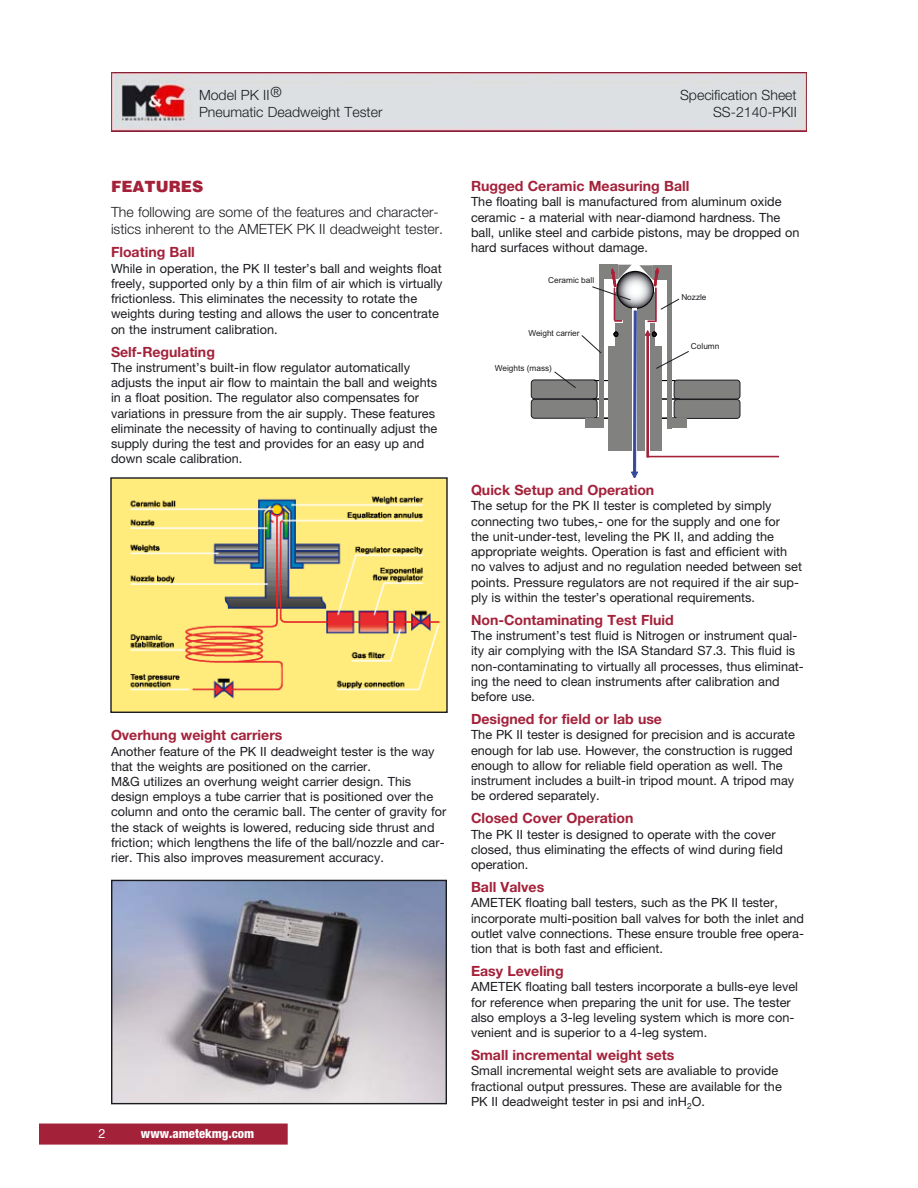
<style>
.page{position:relative;width:918px;height:1188px;background:#fff}
.page>*{position:absolute;margin:0;border:0;box-sizing:border-box;transform-origin:0 0}
.t1{font:900 15.45px "Helvetica";color:#a4213a}
.t2{font:700 14.1px "Helvetica Neue";color:#a4213a}
.t3{font:300 14.1px/17px "Helvetica Neue";color:#1b1c20}
.t4{font:12.75px/15.3px "Helvetica Neue";color:#1b1c20}
.t5{font:800 condensed 12.75px "Helvetica Neue";color:#fff}
.t6{font:12.75px "Helvetica Neue";color:#fff}
.t7{font:8.25px "Arial";color:#1b1c20}
</style>
<div class="page">
<img style="left:111px;top:72px;width:696px;height:60px">
<div style="left:39px;top:1124px;width:249px;height:21px;background:#a4213a"></div>
<img style="left:112px;top:479px;width:334px;height:232px">
<img style="left:113px;top:882px;width:332px;height:220px">
<div style="left:111px;top:880px;width:336px;height:224px;border:1px solid #1b1c20"></div>
<div style="left:531px;top:399px;width:66px;height:19px;background:#818180;border-radius:3px"></div>
<div style="left:531px;top:399px;width:66px;height:20px;border:1px solid #1b1c20;border-radius:3px"></div>
<div style="left:531px;top:380px;width:66px;height:19px;background:#818180;border-radius:3px"></div>
<div style="left:531px;top:380px;width:66px;height:19px;border:1px solid #1b1c20;border-radius:3px"></div>
<div style="left:674px;top:380px;width:66px;height:19px;background:#818180;border-radius:3px"></div>
<div style="left:674px;top:380px;width:66px;height:19px;border:1px solid #1b1c20;border-radius:3px"></div>
<hr style="left:593px;top:399px;width:87px;height:1px;background:#030102">
<div style="left:674px;top:400px;width:66px;height:18px;background:#818180;border-radius:3px"></div>
<div style="left:674px;top:399px;width:66px;height:20px;border:1px solid #1b1c20;border-radius:3px"></div>
<hr style="left:595px;top:380px;width:80px;height:1px;background:#030102">
<hr style="left:594px;top:418px;width:82px;height:1px;background:#030102">
<div style="left:599px;top:272px;width:5px;height:156px;background:#818180"></div>
<div style="left:585px;top:418px;width:18px;height:10px;background:#818180"></div>
<div style="left:667px;top:273px;width:5px;height:155px;background:#818180"></div>
<div style="left:653px;top:265px;width:19px;height:14px;background:#818180"></div>
<div style="left:615px;top:337px;width:40px;height:9px;background:#818180"></div>
<div style="left:615px;top:323px;width:40px;height:9px;background:#818180"></div>
<div style="left:615px;top:292px;width:40px;height:28px;background:#818180"></div>
<hr style="left:623px;top:319px;width:22px;height:4px;background:#818180">
<div style="left:609px;top:346px;width:53px;height:104px;background:#818180"></div>
<div style="left:619px;top:332px;width:33px;height:5px;background:#818180"></div>
<svg style="left:614px;top:332px;width:4px;height:5px"></svg>
<svg style="left:617px;top:271px;width:37px;height:37px"></svg>
<div style="left:617px;top:271px;width:37px;height:38px;border:1px solid #030102;border-radius:50%"></div>
<svg style="left:614px;top:320px;width:8px;height:2px"></svg>
<hr style="left:614px;top:288px;width:1px;height:32px;background:#a4213a">
<hr style="left:655px;top:288px;width:2px;height:34px;background:#a4213a">
<hr style="left:648px;top:456px;width:131px;height:1px;background:#a4213a">
<svg style="left:639px;top:265px;width:20px;height:21px"></svg>
<svg style="left:554px;top:371px;width:23px;height:17px"></svg>
<svg style="left:581px;top:335px;width:21px;height:19px"></svg>
<svg style="left:592px;top:265px;width:40px;height:36px"></svg>
<svg style="left:660px;top:298px;width:20px;height:12px"></svg>
<svg style="left:631px;top:311px;width:7px;height:167px"></svg>
<svg style="left:645px;top:321px;width:45px;height:136px"></svg>
<p class="t3" style="left:199px;top:88px;width:185px">Model PK II®<br>Pneumatic Deadweight Tester</p>
<p class="t1" style="left:111px;top:181px;width:94px">FEATURES</p>
<p class="t3" style="left:111px;top:205px;width:334px">The following are some of the features and character&shy;istics inherent to the AMETEK PK II deadweight tester.</p>
<p class="t2" style="left:111px;top:247px;width:85px">Floating Ball</p>
<p class="t4" style="left:111px;top:262px;width:333px">While in operation, the PK II tester’s ball and weights float freely, supported only by a thin film of air which is virtually frictionless. This eliminates the necessity to rotate the weights during testing and allows the user to concentrate on the instrument calibration.</p>
<p class="t2" style="left:111px;top:347px;width:105px">Self-Regulating</p>
<p class="t4" style="left:111px;top:361px;width:328px">The instrument’s built-in flow regulator automatically adjusts the input air flow to maintain the ball and weights in a float position. The regulator also compensates for variations in pressure from the air supply. These features eliminate the necessity of having to continually adjust the supply during the test and provides for an easy up and down scale calibration.</p>
<p class="t2" style="left:111px;top:730px;width:173px">Overhung weight carriers</p>
<p class="t4" style="left:111px;top:745px;width:337px">Another feature of the PK II deadweight tester is the way that the weights are positioned on the carrier.<br>M&amp;G utilizes an overhung weight carrier design. This design employs a tube carrier that is positioned over the column and onto the ceramic ball. The center of gravity for the stack of weights is lowered, reducing side thrust and friction; which lengthens the life of the ball/nozzle and car&shy;rier. This also improves measurement accuracy.</p>
<p class="t6" style="left:99px;top:1129px;width:9px">2</p>
<p class="t5" style="left:141px;top:1129px;width:115px">www.ametekmg.com</p>
<p class="t3" style="left:680px;top:88px;width:118px;text-align:right">Specification Sheet<br>SS-2140-PKII</p>
<p class="t2" style="left:471px;top:181px;width:220px">Rugged Ceramic Measuring Ball</p>
<p class="t4" style="left:471px;top:195px;width:330px">The floating ball is manufactured from aluminum oxide ceramic - a material with near-diamond hardness. The ball, unlike steel and carbide pistons, may be dropped on hard surfaces without damage.</p>
<p class="t7" style="left:548px;top:275px;width:47px">Ceramic ball</p>
<p class="t7" style="left:528px;top:328px;width:53px">Weight carrier</p>
<p class="t7" style="left:495px;top:364px;width:59px">Weights (mass)</p>
<p class="t7" style="left:681px;top:292px;width:27px">Nozzle</p>
<p class="t7" style="left:691px;top:341px;width:30px">Column</p>
<p class="t2" style="left:471px;top:485px;width:185px">Quick Setup and Operation</p>
<p class="t4" style="left:471px;top:499px;width:333px">The setup for the PK II tester is completed by simply connecting two tubes,- one for the supply and one for<br>the unit-under-test, leveling the PK II, and adding the appropriate weights. Operation is fast and efficient with no valves to adjust and no regulation needed between set points. Pressure regulators are not required if the air sup&shy;ply is within the tester’s operational requirements.</p>
<p class="t2" style="left:471px;top:615px;width:204px">Non-Contaminating Test Fluid</p>
<p class="t4" style="left:471px;top:629px;width:334px">The instrument’s test fluid is Nitrogen or instrument qual&shy;ity air complying with the ISA Standard S7.3. This fluid is non-contaminating to virtually all processes, thus eliminat&shy;ing the need to clean instruments after calibration and before use.</p>
<p class="t2" style="left:471px;top:714px;width:193px">Designed for field or lab use</p>
<p class="t4" style="left:471px;top:728px;width:325px">The PK II tester is designed for precision and is accurate enough for lab use. However, the construction is rugged enough to allow for reliable field operation as well. The instrument includes a built-in tripod mount. A tripod may be ordered separately.</p>
<p class="t2" style="left:471px;top:813px;width:164px">Closed Cover Operation</p>
<p class="t4" style="left:471px;top:828px;width:313px">The PK II tester is designed to operate with the cover closed, thus eliminating the effects of wind during field operation.</p>
<p class="t2" style="left:471px;top:882px;width:75px">Ball Valves</p>
<p class="t4" style="left:471px;top:896px;width:335px">AMETEK floating ball testers, such as the PK II tester, incorporate multi-position ball valves for both the inlet and outlet valve connections. These ensure trouble free opera&shy;tion that is both fast and efficient.</p>
<p class="t2" style="left:471px;top:966px;width:94px">Easy Leveling</p>
<p class="t4" style="left:471px;top:980px;width:329px">AMETEK floating ball testers incorporate a bulls-eye level for reference when preparing the unit for use. The tester also employs a 3-leg leveling system which is more con&shy;venient and is superior to a 4-leg system.</p>
<p class="t2" style="left:471px;top:1050px;width:205px">Small incremental weight sets</p>
<p class="t4" style="left:471px;top:1064px;width:312px">Small incremental weight sets are avaliable to provide fractional output pressures. These are available for the<br>PK II deadweight tester in psi and inH<sub>2</sub>O.</p>
</div>
